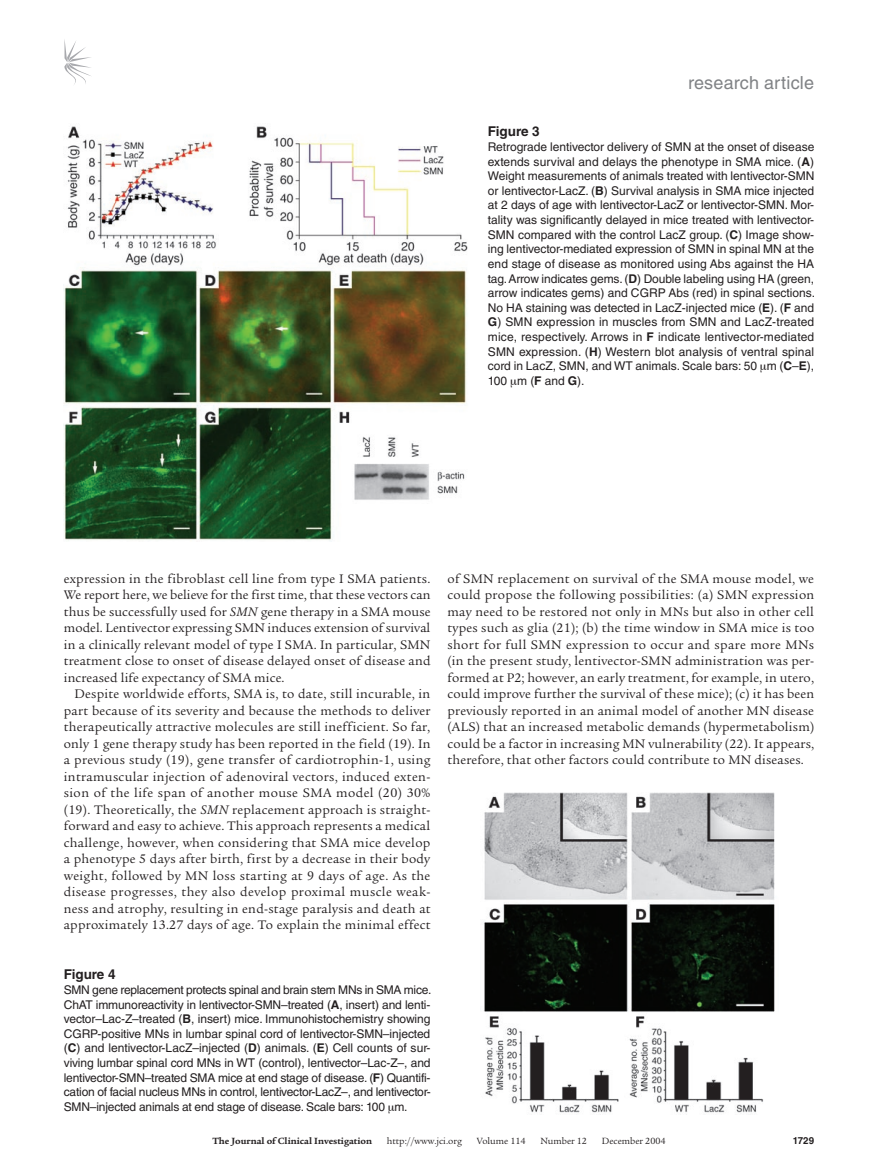
<style>
.page{position:relative;width:878px;height:1174px;background:#fff}
.page>*{position:absolute;margin:0;border:0;box-sizing:border-box;transform-origin:0 0}
.t1{font:18px "Helvetica LT Std";letter-spacing:.01em;color:#808285}
.t2{font:13.5px/16.5px "Legacy Serif Std";letter-spacing:.015em;color:#231f20;text-align:justify}
.t3{font:700 13.5px "Helvetica LT Std";color:#231f20}
.t4{font:12px/14.7px "Helvetica LT Std";letter-spacing:-.015em;color:#231f20;text-align:justify}
.t5{font:9.75px "Legacy Serif Std";color:#231f20}
.t6{font:700 9.75px "Legacy Serif Std";color:#231f20}
.t7{font:700 9.75px "Helvetica LT Std";color:#231f20}
.s1{font-weight:700}
.s2{font-style:italic}
</style>
<div class="page">
<svg style="left:64px;top:39px;width:27px;height:45px"></svg>
<img style="left:484px;top:792px;width:291px;height:321px">
<img style="left:64px;top:126px;width:404px;height:415px">
<h1 class="t1" style="left:688px;top:72px;width:127px">research article</h1>
<p class="t3" style="left:488px;top:123px;width:53px">Figure 3</p>
<p class="t4" style="left:488px;top:139px;width:328px">Retrograde lentivector delivery of SMN at the onset of disease extends survival and delays the phenotype in SMA mice. (<span class="s1">A</span>)<br>Weight measurements of animals treated with lentivector-SMN or lentivector-LacZ. (<span class="s1">B</span>) Survival analysis in SMA mice injected at 2 days of age with lentivector-LacZ or lentivector-SMN. Mor&shy;tality was significantly delayed in mice treated with lentivector-SMN compared with the control LacZ group. (<span class="s1">C</span>) Image show&shy;ing lentivector-mediated expression of SMN in spinal MN at the end stage of disease as monitored using Abs against the HA tag. Arrow indicates gems. (<span class="s1">D</span>) Double labeling using HA (green, arrow indicates gems) and CGRP Abs (red) in spinal sections.<br>No HA staining was detected in LacZ-injected mice (<span class="s1">E</span>). (<span class="s1">F</span> and <span class="s1">G</span>) SMN expression in muscles from SMN and LacZ-treated mice, respectively. Arrows in <span class="s1">F</span> indicate lentivector-mediated SMN expression. (<span class="s1">H</span>) Western blot analysis of ventral spinal cord in LacZ, SMN, and WT animals. Scale bars: 50 m (<span class="s1">C</span>–<span class="s1">E</span>), 100 m (<span class="s1">F</span> and <span class="s1">G</span>).</p>
<p class="t2" style="left:64px;top:570px;width:368px">expression in the fibroblast cell line from type I SMA patients.<br>We report here, we believe for the first time, that these vectors can thus be successfully used for <span class="s2">SMN</span> gene therapy in a SMA mouse model. Lentivector expressing SMN induces extension of survival in a clinically relevant model of type I SMA. In particular, SMN treatment close to onset of disease delayed onset of disease and increased life expectancy of SMA mice.</p>
<p class="t2" style="left:64px;top:686px;width:368px;text-indent:11px">Despite worldwide efforts, SMA is, to date, still incurable, in part because of its severity and because the methods to deliver therapeutically attractive molecules are still inefficient. So far, only 1 gene therapy study has been reported in the field (19). In a previous study (19), gene transfer of cardiotrophin-1, using intramuscular injection of adenoviral vectors, induced exten&shy;sion of the life span of another mouse SMA model (20) 30% (19). Theoretically, the <span class="s2">SMN</span> replacement approach is straight&shy;forward and easy to achieve. This approach represents a medical challenge, however, when considering that SMA mice develop a phenotype 5 days after birth, first by a decrease in their body weight, followed by MN loss starting at 9 days of age. As the disease progresses, they also develop proximal muscle weak&shy;ness and atrophy, resulting in end-stage paralysis and death at approximately 13.27 days of age. To explain the minimal effect</p>
<p class="t3" style="left:64px;top:966px;width:53px">Figure 4</p>
<p class="t4" style="left:64px;top:982px;width:369px">SMN gene replacement protects spinal and brain stem MNs in SMA mice.<br>ChAT immunoreactivity in lentivector-SMN–treated (<span class="s1">A</span>, insert) and lenti&shy;vector–Lac-Z–treated (<span class="s1">B</span>, insert) mice. Immunohistochemistry showing CGRP-positive MNs in lumbar spinal cord of lentivector-SMN–injected (<span class="s1">C</span>) and lentivector-LacZ–injected (<span class="s1">D</span>) animals. (<span class="s1">E</span>) Cell counts of sur&shy;viving lumbar spinal cord MNs in WT (control), lentivector–Lac-Z–, and lentivector-SMN–treated SMA mice at end stage of disease. (<span class="s1">F</span>) Quantifi&shy;cation of facial nucleus MNs in control, lentivector-LacZ–, and lentivector-SMN–injected animals at end stage of disease. Scale bars: 100 m.</p>
<p class="t2" style="left:447px;top:570px;width:368px">of SMN replacement on survival of the SMA mouse model, we could propose the following possibilities: (a) SMN expression may need to be restored not only in MNs but also in other cell types such as glia (21); (b) the time window in SMA mice is too short for full SMN expression to occur and spare more MNs (in the present study, lentivector-SMN administration was per&shy;formed at P2; however, an early treatment, for example, in utero, could improve further the survival of these mice); (c) it has been previously reported in an animal model of another MN disease (ALS) that an increased metabolic demands (hypermetabolism) could be a factor in increasing MN vulnerability (22). It appears, therefore, that other factors could contribute to MN diseases.</p>
<p class="t6" style="left:212px;top:1135px;width:161px">The Journal of Clinical Investigation</p>
<p class="t5" style="left:387px;top:1135px;width:77px">http://www.jci.org</p>
<p class="t5" style="left:476px;top:1135px;width:50px">Volume 114</p>
<p class="t5" style="left:540px;top:1135px;width:48px">Number 12</p>
<p class="t5" style="left:601px;top:1135px;width:65px">December 2004</p>
<p class="t7" style="left:792px;top:1134px;width:23px">1729</p>
</div>
